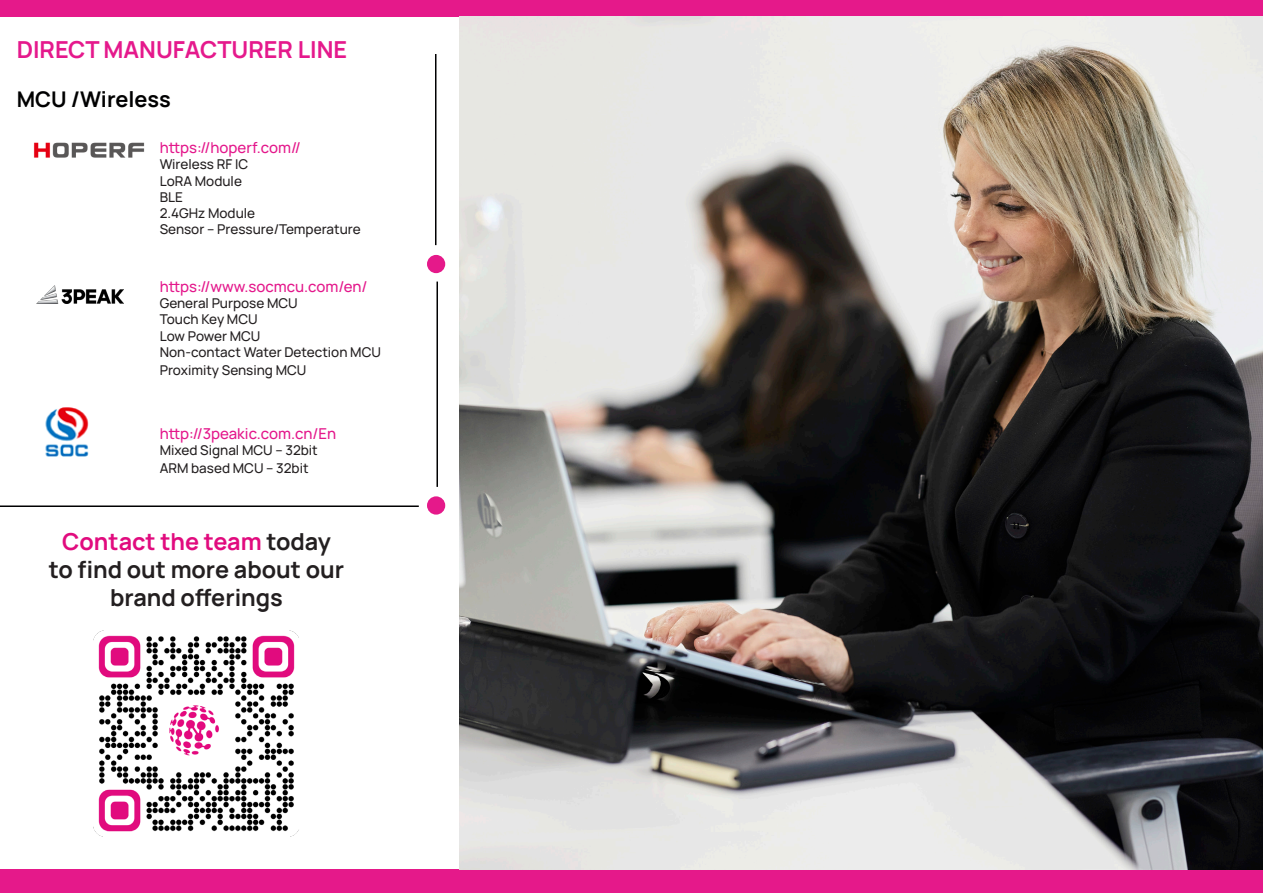
<style>
.page{position:relative;width:1263px;height:893px;background:#fff}
.page>*{position:absolute;margin:0;border:0;box-sizing:border-box;transform-origin:0 0}
.t1{font:700 23.4px/28px "Manrope";color:#231f20;text-align:center}
.t2{font:700 23.4px "Manrope";color:#e5198c}
.t3{font:700 21.6px "Manrope";color:#000001}
.t4{font:500 15px "Manrope";color:#e4178b}
.t5{font:500 13.5px "Manrope";color:#231f20}
.s1{color:#e10b7e}
</style>
<div class="page">
<div style="left:0;top:870px;width:1263px;height:23px;background:#e5198a"></div>
<div style="left:0;top:0;width:1263px;height:17px;background:#e5198a"></div>
<img style="left:36px;top:285px;width:87px;height:19px">
<img style="left:45px;top:407px;width:44px;height:50px">
<hr style="left:435px;top:54px;width:1px;height:191px;background:#000001">
<div style="left:427px;top:255px;width:18px;height:18px;background:#e5198a;border-radius:50%"></div>
<div style="left:427px;top:496px;width:18px;height:19px;background:#e5198a;border-radius:50%"></div>
<hr style="left:0;top:505px;width:419px;height:2px;background:#000001">
<hr style="left:436px;top:282px;width:2px;height:205px;background:#000001">
<img style="left:33px;top:142px;width:112px;height:16px">
<img style="left:459px;top:17px;width:804px;height:853px">
<img style="left:94px;top:631px;width:205px;height:206px">
<p class="t2" style="left:17px;top:33px;width:332px">DIRECT MANUFACTURER LINE</p>
<p class="t3" style="left:17px;top:84px;width:156px">MCU /Wireless</p>
<p class="t4" style="left:160px;top:137px;width:143px">https://hoperf.com//</p>
<p class="t5" style="left:160px;top:155px;width:90px">Wireless RF IC</p>
<p class="t5" style="left:160px;top:171px;width:84px">LoRA Module</p>
<p class="t5" style="left:160px;top:187px;width:25px">BLE</p>
<p class="t5" style="left:160px;top:204px;width:97px">2.4GHz Module</p>
<p class="t5" style="left:160px;top:220px;width:202px">Sensor – Pressure/Temperature</p>
<p class="t4" style="left:160px;top:276px;width:209px">https://www.socmcu.com/en/</p>
<p class="t5" style="left:160px;top:294px;width:140px">General Purpose MCU</p>
<p class="t5" style="left:160px;top:310px;width:99px">Touch Key MCU</p>
<p class="t5" style="left:160px;top:326px;width:102px">Low Power MCU</p>
<p class="t5" style="left:160px;top:342px;width:223px">Non-contact Water Detection MCU</p>
<p class="t5" style="left:160px;top:360px;width:148px">Proximity Sensing MCU</p>
<p class="t4" style="left:160px;top:423px;width:178px">http://3peakic.com.cn/En</p>
<p class="t5" style="left:160px;top:441px;width:160px">Mixed Signal MCU – 32bit</p>
<p class="t5" style="left:160px;top:459px;width:150px">ARM based MCU – 32bit</p>
<p class="t1" style="left:49px;top:527px;width:297px"><span class="s1">Contact the team</span> today to find out more about our brand offerings</p>
</div>
